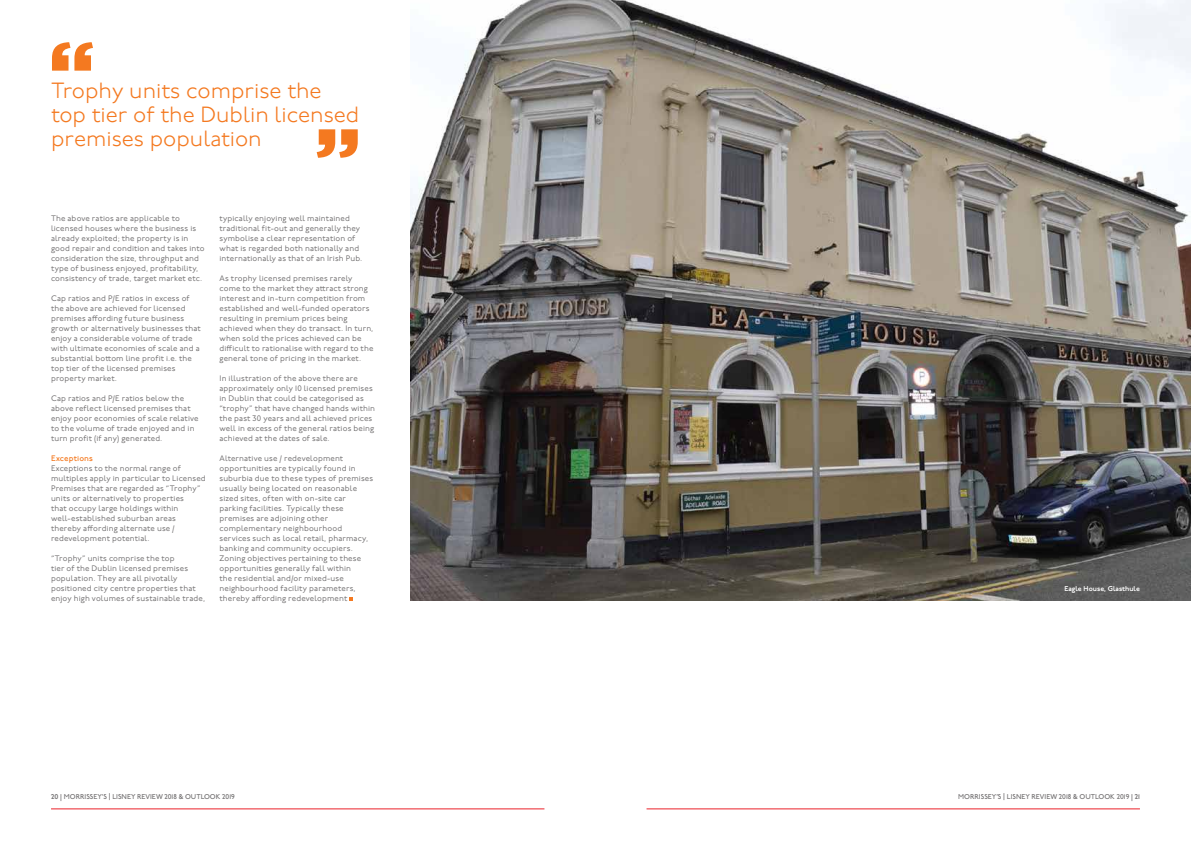
<style>
.page{position:relative;width:1191px;height:842px;background:#fff}
.page>*{position:absolute;margin:0;border:0;box-sizing:border-box;transform-origin:0 0}
.t1{font:300 22px/24px "P22 Underground";color:#f47920}
.t2{font:8px/10px "P22 Underground";letter-spacing:.015em;color:#737172}
.t3{font:500 8px "P22 Underground";letter-spacing:.025em;color:#f47920}
.t4{font:500 7px "P22 Underground";color:#737172}
.t5{font:600 7px "P22 Underground";color:#fff}
.s1{font-weight:600}
</style>
<div class="page">
<hr style="left:51px;top:808px;width:493px;height:1px;background:#eb212a">
<hr style="left:646px;top:808px;width:494px;height:1px;background:#eb212a">
<svg style="left:349px;top:597px;width:4px;height:4px"></svg>
<svg style="left:317px;top:129px;width:41px;height:29px"></svg>
<svg style="left:52px;top:42px;width:41px;height:29px"></svg>
<img style="left:410px;top:0;width:781px;height:600px">
<h1 class="t1" style="left:51px;top:79px;width:310px">Trophy units comprise the top tier of the Dublin licensed premises population</h1>
<p class="t2" style="left:51px;top:214px;width:155px">The above ratios are applicable to licensed houses where the business is already exploited; the property is in good repair and condition and takes into consideration the size, throughput and type of business enjoyed, profitability, consistency of trade, target market etc.</p>
<p class="t2" style="left:51px;top:294px;width:151px">Cap ratios and P/E ratios in excess of the above are achieved for licensed premises affording future business growth or alternatively businesses that enjoy a considerable volume of trade with ultimate economies of scale and a substantial bottom line profit i.e. the top tier of the licensed premises property market.</p>
<p class="t2" style="left:51px;top:394px;width:149px">Cap ratios and P/E ratios below the above reflect licensed premises that enjoy poor economies of scale relative to the volume of trade enjoyed and in turn profit (if any) generated.</p>
<p class="t3" style="left:51px;top:454px;width:44px">Exceptions</p>
<p class="t2" style="left:51px;top:464px;width:156px">Exceptions to the normal range of multiples apply in particular to Licensed Premises that are regarded as “Trophy” units or alternatively to properties<br>that occupy large holdings within well-established suburban areas thereby affording alternate use / redevelopment potential.</p>
<p class="t2" style="left:51px;top:554px;width:156px">“Trophy” units comprise the top<br>tier of the Dublin licensed premises population. They are all pivotally positioned city centre properties that enjoy high volumes of sustainable trade,</p>
<p class="t2" style="left:219px;top:214px;width:144px">typically enjoying well maintained traditional fit-out and generally they symbolise a clear representation of what is regarded both nationally and internationally as that of an Irish Pub.</p>
<p class="t2" style="left:219px;top:274px;width:155px">As trophy licensed premises rarely come to the market they attract strong interest and in-turn competition from established and well-funded operators resulting in premium prices being achieved when they do transact. In turn, when sold the prices achieved can be difficult to rationalise with regard to the general tone of pricing in the market.</p>
<p class="t2" style="left:219px;top:374px;width:157px">In illustration of the above there are approximately only 10 licensed premises in Dublin that could be categorised as “trophy” that have changed hands within the past 30 years and all achieved prices well in excess of the general ratios being achieved at the dates of sale.</p>
<p class="t2" style="left:219px;top:454px;width:155px">Alternative use / redevelopment opportunities are typically found in suburbia due to these types of premises usually being located on reasonable sized sites, often with on-site car parking facilities. Typically these premises are adjoining other complementary neighbourhood services such as local retail, pharmacy, banking and community occupiers.<br>Zoning objectives pertaining to these opportunities generally fall within<br>the residential and/or mixed-use neighbourhood facility parameters, thereby affording redevelopment</p>
<p class="t5" style="left:1064px;top:585px;width:77px">Eagle House, Glasthule</p>
<p class="t4" style="left:51px;top:793px;width:185px"><span class="s1">20</span> | MORRISSEY’S | LISNEY REVIEW 2018 &amp; OUTLOOK 2019</p>
<p class="t4" style="left:958px;top:793px;width:183px">MORRISSEY’S | LISNEY REVIEW 2018 &amp; OUTLOOK 2019 | <span class="s1">21</span></p>
</div>
